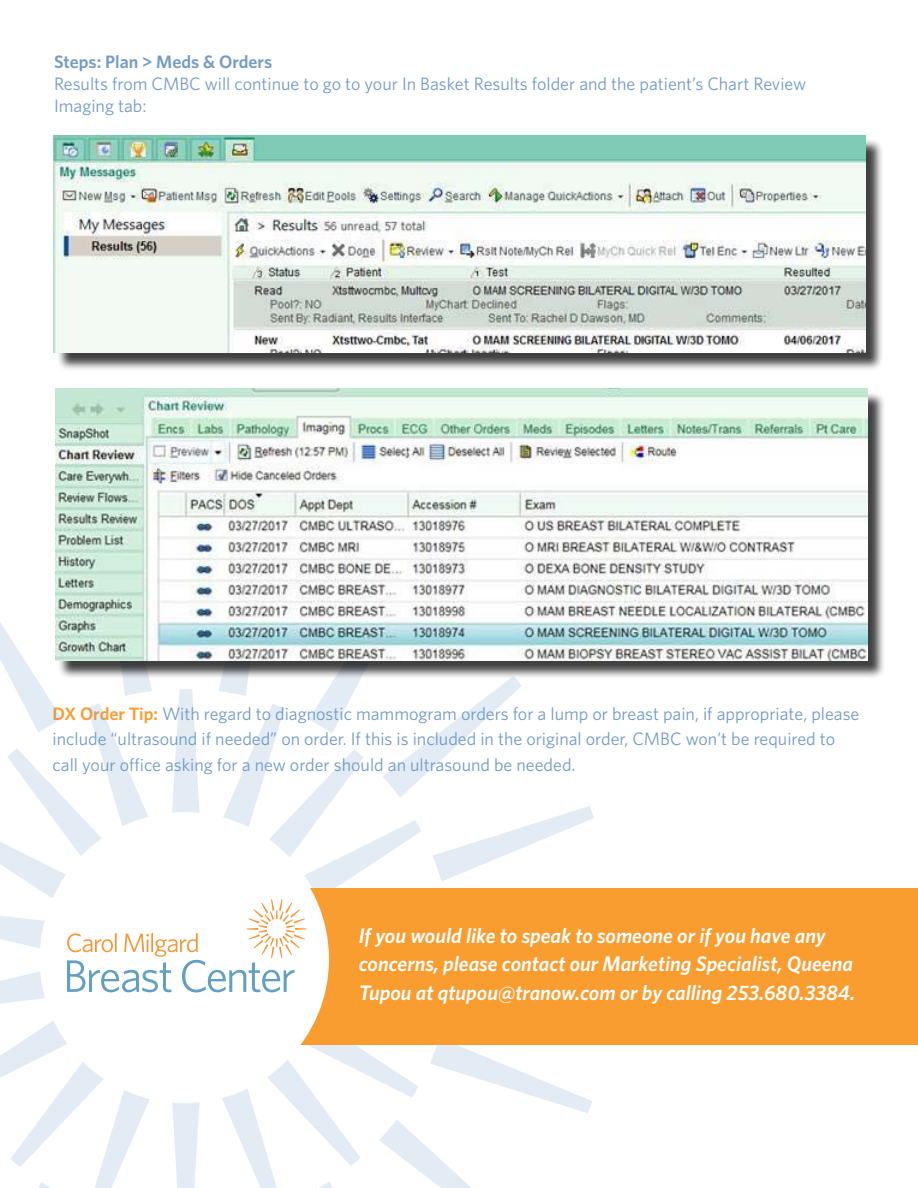
<style>
.page{position:relative;width:918px;height:1188px;background:#fff}
.page>*{position:absolute;margin:0;border:0;box-sizing:border-box;transform-origin:0 0}
.t1{font:italic 600 21px/28.5px "Whitney";color:#fff}
.t2{font:18px/25.5px "Whitney";color:#729bc7}
.t3{font:600 18px "Whitney";color:#729bc7}
.s1{font-weight:600;color:#f99d31}
</style>
<div class="page">
<svg style="left:0;top:622px;width:617px;height:566px"></svg>
<div style="left:269px;top:889px;width:649px;height:156px;background:#f99d31"></div>
<div style="left:40px;top:816px;width:288px;height:286px;background:#fff;border-radius:50%"></div>
<svg style="left:67px;top:899px;width:240px;height:94px"></svg>
<div style="left:56px;top:138px;width:828px;height:233px;background:#000;opacity:.75"></div>
<img style="left:54px;top:136px;width:811px;height:217px">
<div style="left:57px;top:391px;width:829px;height:289px;background:#000;opacity:.75"></div>
<img style="left:55px;top:389px;width:812px;height:272px">
<p class="t3" style="left:54px;top:50px;width:220px">Steps: Plan &gt; Meds &amp; Orders</p>
<p class="t2" style="left:54px;top:73px;width:754px;line-height:21.6px">Results from CMBC will continue to go to your In Basket Results folder and the patient’s Chart Review<br>Imaging tab:</p>
<p class="t2" style="left:53px;top:700px;width:808px"><span class="s1">DX Order Tip:</span> With regard to diagnostic mammogram orders for a lump or breast pain, if appropriate, please include “ultrasound if needed” on order. If this is included in the original order, CMBC won’t be required to call your office asking for a new order should an ultrasound be needed.</p>
<p class="t1" style="left:359px;top:921px;width:498px">If you would like to speak to someone or if you have any concerns, please contact our Marketing Specialist, Queena<br>Tupou at qtupou@tranow.com or by calling 253.680.3384.</p>
</div>
